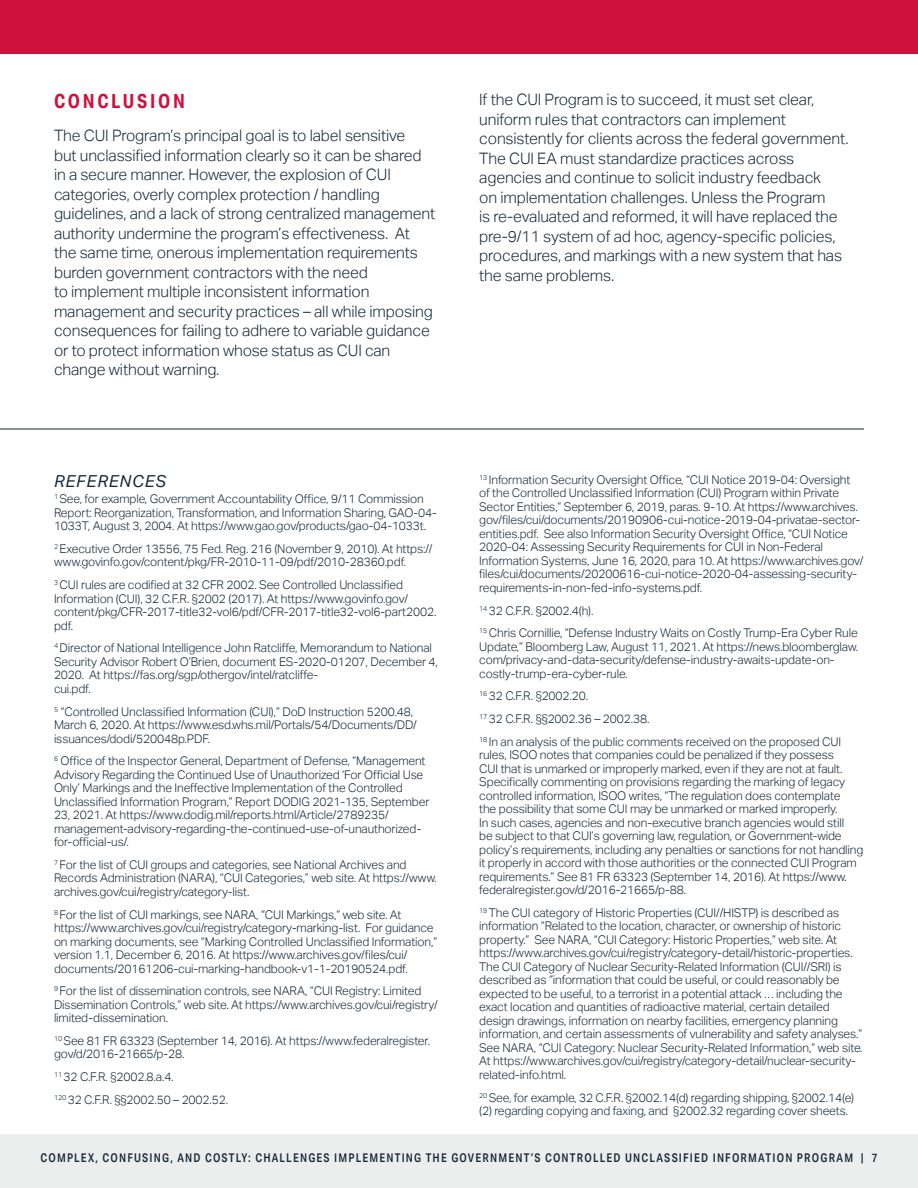
<style>
.page{position:relative;width:918px;height:1188px;background:#fff}
.page>*{position:absolute;margin:0;border:0;box-sizing:border-box;transform-origin:0 0}
.Subhead{font:700 19.5px "Aktiv Grotesk Cd";letter-spacing:.14em;color:#cd123d}
.Subhead_2{font:italic 16.5px "Aktiv Grotesk";letter-spacing:.06em;color:#172938}
.Body{font:300 15.75px/19.5px "Aktiv Grotesk";letter-spacing:-.01em;color:#172938}
.Footnote{font:300 12px/13.5px "Aktiv Grotesk";letter-spacing:-.01em;color:#172938}
.t1{font:500 12px "Aktiv Grotesk Cd";letter-spacing:.1em;color:#172938}
</style>
<div class="page">
<div style="left:0;top:1134px;width:918px;height:54px;background:#eceeed"></div>
<div style="left:0;top:0;width:918px;height:54px;background:#cd123d"></div>
<hr style="left:0;top:429px;width:864px;height:1px;background:#172938">
<p class="Subhead" style="left:54px;top:89px;width:133px">CONCLUSION</p>
<p class="Body" style="left:54px;top:126px;width:383px">The CUI Program’s principal goal is to label sensitive<br>but unclassified information clearly so it can be shared in a secure manner. However, the explosion of CUI categories, overly complex protection / handling guidelines, and a lack of strong centralized management authority undermine the program’s effectiveness. At the same time, onerous implementation requirements burden government contractors with the need<br>to implement multiple inconsistent information management and security practices – all while imposing consequences for failing to adhere to variable guidance or to protect information whose status as CUI can change without warning.</p>
<p class="Subhead_2" style="left:54px;top:472px;width:114px">REFERENCES</p>
<p class="Footnote" style="left:54px;top:492px;width:384px"><sup>1</sup> See, for example, Government Accountability Office, 9/11 Commission<br>Report: Reorganization, Transformation, and Information Sharing, GAO-04-<br>1033T, August 3, 2004. At https://www.gao.gov/products/gao-04-1033t.</p>
<p class="Footnote" style="left:54px;top:542px;width:380px"><sup>2</sup> Executive Order 13556, 75 Fed. Reg. 216 (November 9, 2010). At https:// www.govinfo.gov/content/pkg/FR-2010-11-09/pdf/2010-28360.pdf.</p>
<p class="Footnote" style="left:54px;top:578px;width:384px"><sup>3</sup> CUI rules are codified at 32 CFR 2002. See Controlled Unclassified Information (CUI), 32 C.F.R. §2002 (2017). At https://www.govinfo.gov/ content/pkg/CFR-2017-title32-vol6/pdf/CFR-2017-title32-vol6-part2002. pdf.</p>
<p class="Footnote" style="left:54px;top:641px;width:385px"><sup>4</sup> Director of National Intelligence John Ratcliffe, Memorandum to National Security Advisor Robert O’Brien, document ES-2020-01207, December 4, 2020. At https://fas.org/sgp/othergov/intel/ratcliffe-<br>cui.pdf.</p>
<p class="Footnote" style="left:54px;top:705px;width:364px"><sup>5</sup> “Controlled Unclassified Information (CUI),” DoD Instruction 5200.48,<br>March 6, 2020. At https://www.esd.whs.mil/Portals/54/Documents/DD/ issuances/dodi/520048p.PDF.</p>
<p class="Footnote" style="left:54px;top:754px;width:377px"><sup>6</sup> Office of the Inspector General, Department of Defense, “Management Advisory Regarding the Continued Use of Unauthorized ‘For Official Use Only’ Markings and the Ineffective Implementation of the Controlled Unclassified Information Program,” Report DODIG 2021-135, September 23, 2021. At https://www.dodig.mil/reports.html/Article/2789235/ management-advisory-regarding-the-continued-use-of-unauthorized&shy;for-official-us/.</p>
<p class="Footnote" style="left:54px;top:858px;width:384px"><sup>7</sup> For the list of CUI groups and categories, see National Archives and<br>Records Administration (NARA), “CUI Categories,” web site. At https://www. archives.gov/cui/registry/category-list.</p>
<p class="Footnote" style="left:54px;top:908px;width:385px"><sup>8</sup> For the list of CUI markings, see NARA, “CUI Markings,” web site. At https://www.archives.gov/cui/registry/category-marking-list. For guidance on marking documents, see “Marking Controlled Unclassified Information,” version 1.1, December 6, 2016. At https://www.archives.gov/files/cui/ documents/20161206-cui-marking-handbook-v1-1-20190524.pdf.</p>
<p class="Footnote" style="left:54px;top:984px;width:385px"><sup>9</sup> For the list of dissemination controls, see NARA, “CUI Registry: Limited<br>Dissemination Controls,” web site. At https://www.archives.gov/cui/registry/ limited-dissemination.</p>
<p class="Footnote" style="left:54px;top:1034px;width:378px"><sup>10</sup> See 81 FR 63323 (September 14, 2016). At https://www.federalregister. gov/d/2016-21665/p-28.</p>
<p class="Footnote" style="left:54px;top:1070px;width:121px"><sup>11</sup> 32 C.F.R. §2002.8.a.4.</p>
<p class="Footnote" style="left:54px;top:1093px;width:176px"><sup>120</sup> 32 C.F.R. §§2002.50 – 2002.52.</p>
<p class="Body" style="left:479px;top:90px;width:371px">If the CUI Program is to succeed, it must set clear, uniform rules that contractors can implement consistently for clients across the federal government.<br>The CUI EA must standardize practices across agencies and continue to solicit industry feedback<br>on implementation challenges. Unless the Program<br>is re-evaluated and reformed, it will have replaced the pre-9/11 system of ad hoc, agency-specific policies, procedures, and markings with a new system that has the same problems.</p>
<p class="Footnote" style="left:479px;top:473px;width:386px"><sup>13</sup> Information Security Oversight Office, “CUI Notice 2019-04: Oversight of the Controlled Unclassified Information (CUI) Program within Private Sector Entities,” September 6, 2019, paras. 9-10. At https://www.archives. gov/files/cui/documents/20190906-cui-notice-2019-04-privatae-sector&shy;entities.pdf. See also Information Security Oversight Office, “CUI Notice 2020-04: Assessing Security Requirements for CUI in Non-Federal Information Systems, June 16, 2020, para 10. At https://www.archives.gov/ files/cui/documents/20200616-cui-notice-2020-04-assessing-security&shy;requirements-in-non-fed-info-systems.pdf.</p>
<p class="Footnote" style="left:479px;top:604px;width:116px"><sup>14</sup> 32 C.F.R. §2002.4(h).</p>
<p class="Footnote" style="left:479px;top:626px;width:380px"><sup>15</sup> Chris Cornillie, “Defense Industry Waits on Costly Trump-Era Cyber Rule Update,” Bloomberg Law, August 11, 2021. At https://news.bloomberglaw. com/privacy-and-data-security/defense-industry-awaits-update-on&shy;costly-trump-era-cyber-rule.</p>
<p class="Footnote" style="left:479px;top:690px;width:110px"><sup>16</sup> 32 C.F.R. §2002.20.</p>
<p class="Footnote" style="left:479px;top:712px;width:172px"><sup>17</sup> 32 C.F.R. §§2002.36 – 2002.38.</p>
<p class="Footnote" style="left:479px;top:735px;width:386px"><sup>18</sup> In an analysis of the public comments received on the proposed CUI rules, ISOO notes that companies could be penalized if they possess<br>CUI that is unmarked or improperly marked, even if they are not at fault.<br>Specifically commenting on provisions regarding the marking of legacy controlled information, ISOO writes, “The regulation does contemplate<br>the possibility that some CUI may be unmarked or marked improperly.<br>In such cases, agencies and non-executive branch agencies would still<br>be subject to that CUI’s governing law, regulation, or Government-wide policy’s requirements, including any penalties or sanctions for not handling it properly in accord with those authorities or the connected CUI Program requirements.” See 81 FR 63323 (September 14, 2016). At https://www. federalregister.gov/d/2016-21665/p-88.</p>
<p class="Footnote" style="left:479px;top:906px;width:385px"><sup>19</sup> The CUI category of Historic Properties (CUI//HISTP) is described as information “Related to the location, character, or ownership of historic property.” See NARA, “CUI Category: Historic Properties,” web site. At https://www.archives.gov/cui/registry/category-detail/historic-properties.<br>The CUI Category of Nuclear Security-Related Information (CUI//SRI) is described as “information that could be useful, or could reasonably be expected to be useful, to a terrorist in a potential attack … including the exact location and quantities of radioactive material, certain detailed design drawings, information on nearby facilities, emergency planning information, and certain assessments of vulnerability and safety analyses.” See NARA, “CUI Category: Nuclear Security-Related Information,” web site.<br>At https://www.archives.gov/cui/registry/category-detail/nuclear-security&shy;related-info.html.</p>
<p class="Footnote" style="left:479px;top:1091px;width:376px"><sup>20</sup> See, for example, 32 C.F.R. §2002.14(d) regarding shipping, §2002.14(e) (2) regarding copying and faxing, and §2002.32 regarding cover sheets.</p>
<p class="t1" style="left:41px;top:1150px;width:838px">COMPLEX, CONFUSING, AND COSTLY: CHALLENGES IMPLEMENTING THE GOVERNMENT’S CONTROLLED UNCLASSIFIED INFORMATION PROGRAM | 7</p>
</div>
